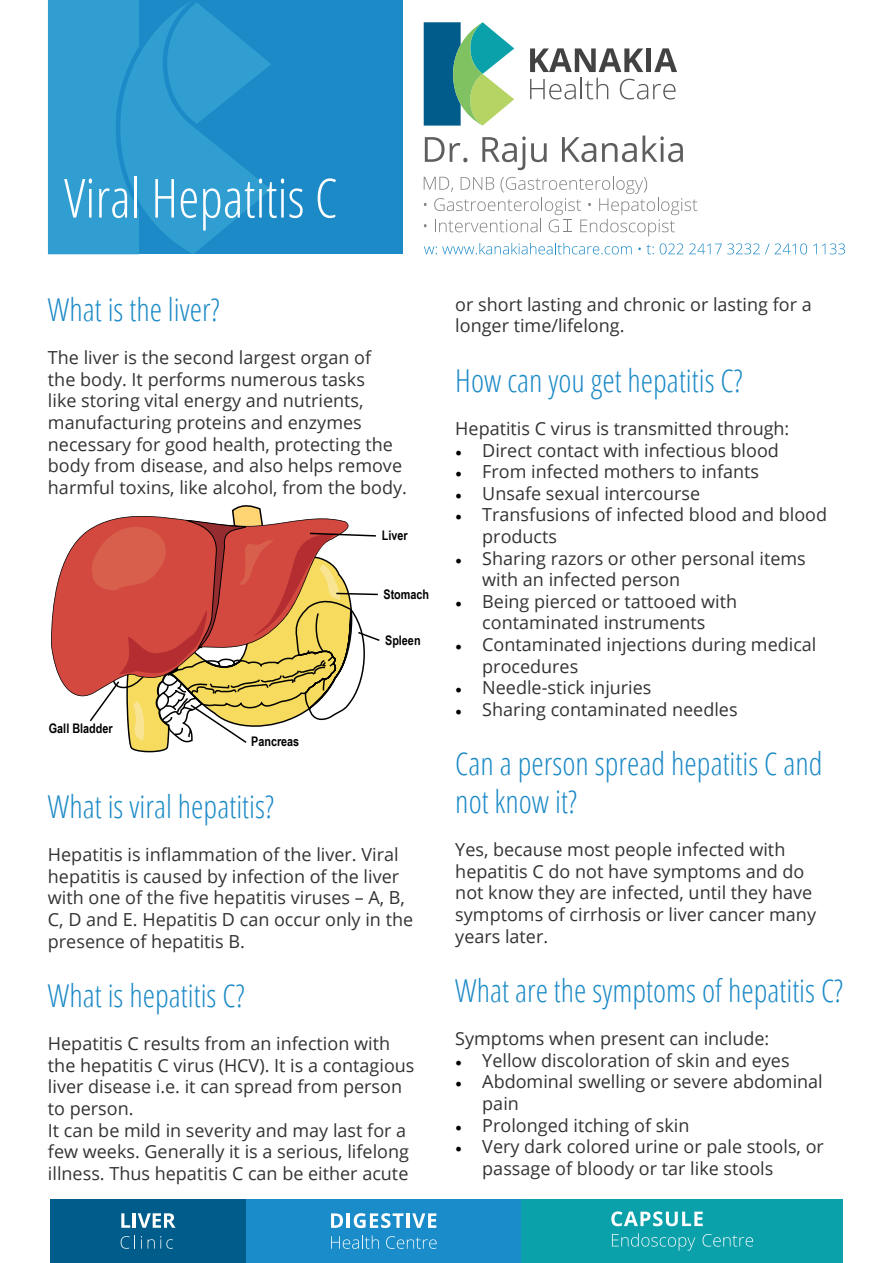
<style>
.page{position:relative;width:893px;height:1263px;background:#fff}
.page>*{position:absolute;margin:0;border:0;box-sizing:border-box;transform-origin:0 0}
.t1{font:300 condensed 54px "Open Sans";color:#fff}
.t2{font:300 condensed 31.5px/37.8px "Open Sans";color:#1c8ac7}
.t3{font:18px/21.6px "Open Sans";color:#333}
.t4{font:700 13.2px "Arial Narrow";color:#000}
.s1{font-family:"Minion Pro";color:#000}
</style>
<div class="page">
<svg style="left:424px;top:243px;width:208px;height:11px"></svg>
<svg style="left:638px;top:244px;width:16px;height:10px"></svg>
<svg style="left:660px;top:243px;width:23px;height:11px"></svg>
<svg style="left:689px;top:243px;width:118px;height:11px"></svg>
<svg style="left:813px;top:243px;width:32px;height:11px"></svg>
<div style="left:48px;top:0;width:354px;height:254px;background:#1c8ac7"></div>
<svg style="left:48px;top:0;width:223px;height:254px"></svg>
<svg style="left:425px;top:137px;width:42px;height:25px"></svg>
<svg style="left:482px;top:136px;width:65px;height:34px"></svg>
<svg style="left:562px;top:137px;width:34px;height:25px"></svg>
<svg style="left:602px;top:136px;width:81px;height:26px"></svg>
<svg style="left:530px;top:48px;width:113px;height:24px"></svg>
<div style="left:646px;top:48px;width:5px;height:24px;background:#424242"></div>
<svg style="left:654px;top:48px;width:23px;height:24px"></svg>
<svg style="left:530px;top:78px;width:78px;height:21px"></svg>
<svg style="left:620px;top:79px;width:55px;height:20px"></svg>
<svg style="left:424px;top:22px;width:90px;height:104px"></svg>
<svg style="left:424px;top:176px;width:273px;height:60px"></svg>
<div style="left:50px;top:1199px;width:196px;height:64px;background:#005c8a"></div>
<div style="left:246px;top:1199px;width:275px;height:64px;background:#1a8cc9"></div>
<svg style="left:121px;top:1213px;width:9px;height:15px"></svg>
<hr style="left:133px;top:1213px;width:3px;height:15px;background:#fff">
<svg style="left:138px;top:1213px;width:38px;height:15px"></svg>
<svg style="left:121px;top:1235px;width:14px;height:14px"></svg>
<svg style="left:148px;top:1236px;width:25px;height:13px"></svg>
<svg style="left:331px;top:1213px;width:12px;height:15px"></svg>
<hr style="left:347px;top:1213px;width:3px;height:15px;background:#fff">
<svg style="left:354px;top:1213px;width:49px;height:15px"></svg>
<hr style="left:407px;top:1213px;width:3px;height:15px;background:#fff">
<svg style="left:412px;top:1213px;width:24px;height:15px"></svg>
<svg style="left:331px;top:1235px;width:48px;height:14px"></svg>
<svg style="left:386px;top:1236px;width:51px;height:13px"></svg>
<div style="left:521px;top:1199px;width:322px;height:64px;background:#0aa1ab"></div>
<svg style="left:611px;top:1211px;width:92px;height:15px"></svg>
<svg style="left:612px;top:1233px;width:83px;height:18px"></svg>
<svg style="left:702px;top:1234px;width:51px;height:13px"></svg>
<svg style="left:51px;top:529px;width:38px;height:167px;fill:#d4493f"></svg>
<svg style="left:89px;top:505px;width:284px;height:247px"></svg>
<h1 class="t1" style="left:64px;top:161px;width:275px">Viral Hepatitis C</h1>
<h2 class="t2" style="left:48px;top:290px;width:173px">What is the liver?</h2>
<p class="t3" style="left:48px;top:346px;width:361px">The liver is the second largest organ of<br>the body. It performs numerous tasks<br>like storing vital energy and nutrients, manufacturing proteins and enzymes necessary for good health, protecting the body from disease, and also helps remove harmful toxins, like alcohol, from the body.</p>
<p class="t4" style="left:382px;top:525px;width:27px">Liver</p>
<p class="t4" style="left:49px;top:718px;width:65px">Gall Bladder</p>
<p class="t4" style="left:251px;top:732px;width:50px">Pancreas</p>
<p class="t4" style="left:383px;top:584px;width:47px">Stomach</p>
<p class="t4" style="left:385px;top:630px;width:37px">Spleen</p>
<h2 class="t2" style="left:48px;top:786px;width:227px">What is viral hepatitis?</h2>
<p class="t3" style="left:48px;top:843px;width:367px">Hepatitis is inflammation of the liver. Viral hepatitis is caused by infection of the liver with one of the five hepatitis viruses – A, B, C, D and E. Hepatitis D can occur only in the presence of hepatitis B.</p>
<h2 class="t2" style="left:48px;top:975px;width:198px">What is hepatitis C?</h2>
<p class="t3" style="left:48px;top:1032px;width:368px">Hepatitis C results from an infection with the hepatitis C virus (HCV). It is a contagious liver disease i.e. it can spread from person to person.<br>It can be mild in severity and may last for a few weeks. Generally it is a serious, lifelong illness. Thus hepatitis C can be either acute</p>
<p class="t3" style="left:455px;top:293px;width:358px">or short lasting and chronic or lasting for a longer time/lifelong.</p>
<h2 class="t2" style="left:455px;top:360px;width:289px">How can you get hepatitis C?</h2>
<p class="t3" style="left:455px;top:417px;width:336px">Hepatitis C virus is transmitted through:</p>
<p class="t3" style="left:455px;top:439px;width:325px"><span class="s1">•</span> Direct contact with infectious blood</p>
<p class="t3" style="left:455px;top:460px;width:305px"><span class="s1">•</span> From infected mothers to infants</p>
<p class="t3" style="left:455px;top:482px;width:246px"><span class="s1">•</span> Unsafe sexual intercourse</p>
<p class="t3" style="left:482px;top:503px;width:346px;text-indent:-27px"><span class="s1">•</span> Transfusions of infected blood and blood products</p>
<p class="t3" style="left:482px;top:547px;width:325px;text-indent:-27px"><span class="s1">•</span> Sharing razors or other personal items with an infected person</p>
<p class="t3" style="left:455px;top:590px;width:283px;text-align:center"><span class="s1">•</span> Being pierced or tattooed with contaminated instruments</p>
<p class="t3" style="left:482px;top:633px;width:336px;text-indent:-27px"><span class="s1">•</span> Contaminated injections during medical procedures</p>
<p class="t3" style="left:455px;top:676px;width:198px"><span class="s1">•</span> Needle-stick injuries</p>
<p class="t3" style="left:455px;top:698px;width:284px"><span class="s1">•</span> Sharing contaminated needles</p>
<h2 class="t2" style="left:455px;top:744px;width:369px">Can a person spread hepatitis C and not know it?</h2>
<p class="t3" style="left:455px;top:838px;width:362px">Yes, because most people infected with hepatitis C do not have symptoms and do not know they are infected, until they have symptoms of cirrhosis or liver cancer many years later.</p>
<h2 class="t2" style="left:455px;top:971px;width:389px">What are the symptoms of hepatitis C?</h2>
<p class="t3" style="left:455px;top:1027px;width:316px">Symptoms when present can include:</p>
<p class="t3" style="left:455px;top:1049px;width:336px"><span class="s1">•</span> Yellow discoloration of skin and eyes</p>
<p class="t3" style="left:482px;top:1070px;width:342px;text-indent:-27px"><span class="s1">•</span> Abdominal swelling or severe abdominal pain</p>
<p class="t3" style="left:455px;top:1114px;width:236px"><span class="s1">•</span> Prolonged itching of skin</p>
<p class="t3" style="left:482px;top:1135px;width:343px;text-indent:-27px"><span class="s1">•</span> Very dark colored urine or pale stools, or passage of bloody or tar like stools</p>
</div>
